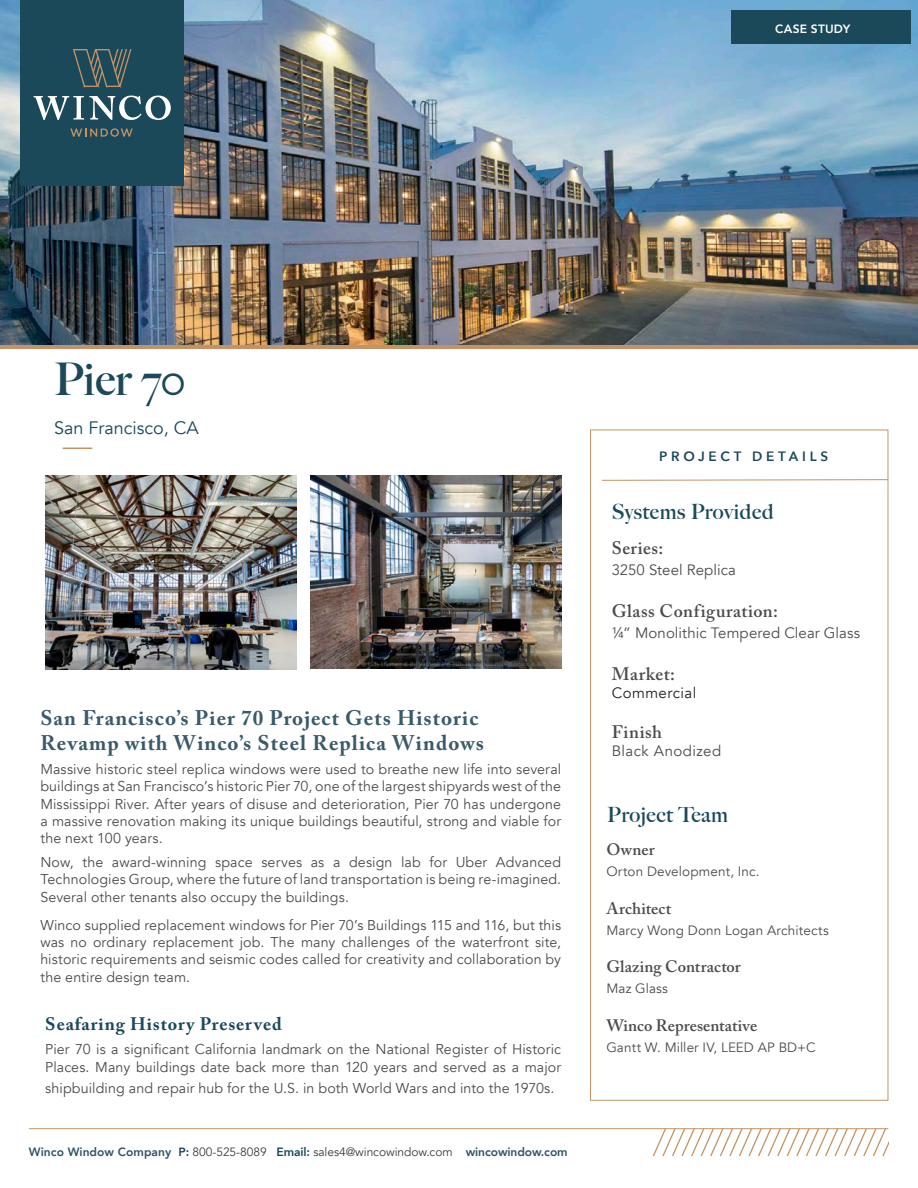
<style>
.page{position:relative;width:918px;height:1188px;background:#fff}
.page>*{position:absolute;margin:0;border:0;box-sizing:border-box;transform-origin:0 0}
.t1{font:700 45px "Big Caslon FB";color:#1b4959}
.Paragraph_Style_1{font:700 21px/25.2px "Adobe Caslon Pro";letter-spacing:.05em;color:#3a5a6a}
.t2{font:700 21px "Big Caslon FB";letter-spacing:.025em;color:#1b4959}
.Paragraph_Style_1-2{font:600 18px "Adobe Caslon Pro";letter-spacing:.03em;color:#4b4c4d}
.Paragraph_Style_1-3{font:700 18px "Adobe Caslon Pro";letter-spacing:.05em;color:#1b4959}
.t3{font:18px "Avenir";color:#1b4959}
.Paragraph_Style_1-4{font:600 16.5px "Adobe Caslon Pro";letter-spacing:.005em;color:#4b4c4d}
.Paragraph_Style_1-5{font:15px "Avenir";letter-spacing:.005em;color:#4b4c4d}
.Paragraph_Style_1-6{font:15px "Avenir";letter-spacing:.03em;color:#4b4c4d}
.Paragraph_Style_1-7{font:15px "Avenir";letter-spacing:.03em;color:#231f20}
.Paragraph_Style_1-8{font:14.25px/17.2px "Avenir";letter-spacing:.01em;color:#4b4c4d;text-align:justify}
.Paragraph_Style_1-9{font:13.5px "Avenir";letter-spacing:.01em;color:#4b4c4d}
.t4{font:600 13.5px "Avenir Next";letter-spacing:.28em;color:#1b4959}
.t5{font:12px "Avenir";letter-spacing:-.005em;color:#3d3d3d}
.t6{font:800 12px "Avenir";letter-spacing:.02em;color:#fff}
.s1{font-weight:800;color:#305465}
.s2{font-weight:800;color:#1b4959}
</style>
<div class="page">
<img style="left:0;top:0;width:918px;height:346px">
<svg style="left:63px;top:448px;width:29px;height:1px"></svg>
<div style="left:21px;top:0;width:163px;height:186px;background:#1b4959"></div>
<svg style="left:34px;top:96px;width:137px;height:24px"></svg>
<svg style="left:70px;top:128px;width:63px;height:9px"></svg>
<svg style="left:73px;top:49px;width:59px;height:38px"></svg>
<div style="left:731px;top:11px;width:180px;height:33px;background:#1b4959"></div>
<hr style="left:0;top:346px;width:918px;height:3px;background:#c39367">
<hr style="left:29px;top:1128px;width:859px;height:1px;background:#c39367">
<svg style="left:650px;top:1128px;width:238px;height:28px"></svg>
<img style="left:310px;top:476px;width:251px;height:193px">
<img style="left:45px;top:476px;width:251px;height:194px">
<svg style="left:602px;top:479px;width:287px;height:2px"></svg>
<p class="t6" style="left:775px;top:20px;width:77px">CASE STUDY</p>
<p class="t1" style="left:54px;top:353px;width:133px">Pier 70</p>
<p class="t3" style="left:54px;top:417px;width:146px">San Francisco, CA</p>
<p class="Paragraph_Style_1" style="left:40px;top:705px;width:445px">San Francisco’s Pier 70 Project Gets Historic<br>Revamp with Winco’s Steel Replica Windows</p>
<p class="Paragraph_Style_1-8" style="left:40px;top:761px;width:522px">Massive historic steel replica windows were used to breathe new life into several buildings at San Francisco’s historic Pier 70, one of the largest shipyards west of the Mississippi River. After years of disuse and deterioration, Pier 70 has undergone a massive renovation making its unique buildings beautiful, strong and viable for the next 100 years.</p>
<p class="Paragraph_Style_1-8" style="left:40px;top:854px;width:522px">Now, the award-winning space serves as a design lab for Uber Advanced Technologies Group, where the future of land transportation is being re-imagined.<br>Several other tenants also occupy the buildings.</p>
<p class="Paragraph_Style_1-8" style="left:40px;top:917px;width:522px">Winco supplied replacement windows for Pier 70’s Buildings 115 and 116, but this was no ordinary replacement job. The many challenges of the waterfront site, historic requirements and seismic codes called for creativity and collaboration by the entire design team.</p>
<p class="Paragraph_Style_1-3" style="left:45px;top:1014px;width:238px">Seafaring History Preserved</p>
<p class="Paragraph_Style_1-8" style="left:45px;top:1041px;width:517px">Pier 70 is a significant California landmark on the National Register of Historic<br>Places. Many buildings date back more than 120 years and served as a major</p>
<p class="Paragraph_Style_1-8" style="left:45px;top:1079px;width:511px">shipbuilding and repair hub for the U.S. in both World Wars and into the 1970s.</p>
<p class="t5" style="left:29px;top:1145px;width:540px"><span class="s1">Winco Window Company</span> <span class="s2">P:</span> 800-525-8089 <span class="s2">Email:</span> sales4@wincowindow.com <span class="s1">wincowindow.com</span></p>
<p class="t4" style="left:659px;top:445px;width:171px">PROJECT DETAILS</p>
<p class="t2" style="left:612px;top:499px;width:163px">Systems Provided</p>
<p class="Paragraph_Style_1-2" style="left:612px;top:537px;width:53px">Series:</p>
<p class="Paragraph_Style_1-5" style="left:612px;top:561px;width:126px">3250 Steel Replica</p>
<p class="Paragraph_Style_1-2" style="left:612px;top:600px;width:168px">Glass Configuration:</p>
<p class="Paragraph_Style_1-5" style="left:612px;top:624px;width:250px">¼” Monolithic Tempered Clear Glass</p>
<p class="Paragraph_Style_1-2" style="left:612px;top:664px;width:65px">Market:</p>
<p class="Paragraph_Style_1-7" style="left:612px;top:684px;width:86px">Commercial</p>
<p class="Paragraph_Style_1-2" style="left:612px;top:721px;width:52px">Finish</p>
<p class="Paragraph_Style_1-6" style="left:612px;top:742px;width:111px">Black Anodized</p>
<p class="t2" style="left:607px;top:802px;width:122px">Project Team</p>
<p class="Paragraph_Style_1-4" style="left:606px;top:840px;width:50px">Owner</p>
<p class="Paragraph_Style_1-9" style="left:606px;top:864px;width:155px">Orton Development, Inc.</p>
<p class="Paragraph_Style_1-4" style="left:606px;top:899px;width:66px">Architect</p>
<p class="Paragraph_Style_1-9" style="left:606px;top:922px;width:224px">Marcy Wong Donn Logan Architects</p>
<p class="Paragraph_Style_1-4" style="left:606px;top:957px;width:136px">Glazing Contractor</p>
<p class="Paragraph_Style_1-9" style="left:606px;top:981px;width:63px">Maz Glass</p>
<p class="Paragraph_Style_1-4" style="left:606px;top:1016px;width:152px">Winco Representative</p>
<p class="Paragraph_Style_1-9" style="left:606px;top:1039px;width:211px">Gantt W. Miller IV, LEED AP BD+C</p>
</div>
